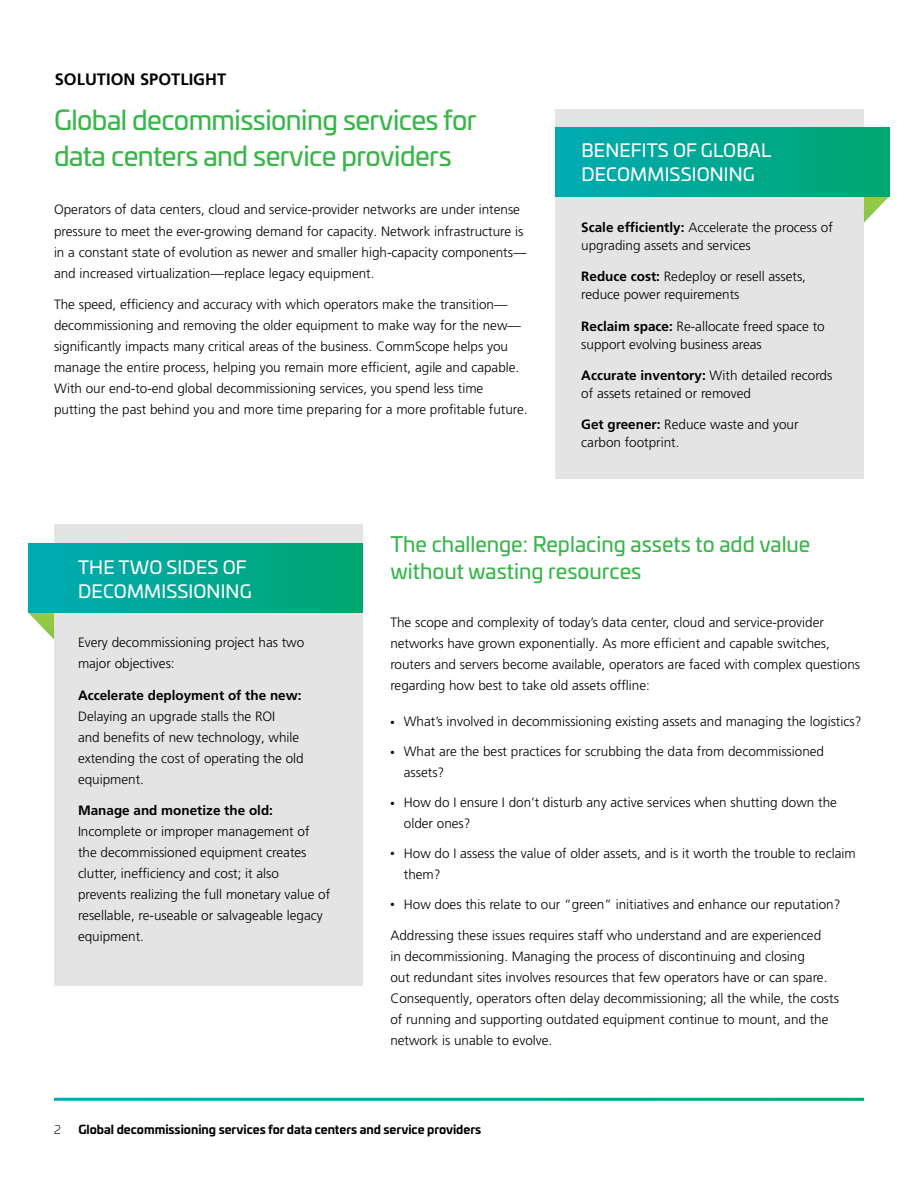
<style>
.page{position:relative;width:918px;height:1188px;background:#fff}
.page>*{position:absolute;margin:0;border:0;box-sizing:border-box;transform-origin:0 0}
.t1{font:27px/36px "Univia Pro";letter-spacing:-.02em;color:#39b54a}
.t2{font:21px/27px "Univia Pro";color:#39b54a}
.t3{font:18px/24px "Univia Pro";letter-spacing:.01em;color:#fff}
.t4{font:700 16.5px "Frutiger LT Pro";color:#000}
.t5{font:300 13.5px/21px "Frutiger LT Pro";color:#000}
.t6{font:700 13.5px "Frutiger LT Pro";color:#000}
.t7{font:700 12px "Univia Pro";color:#000}
.t8{font:300 12px "Univia Pro";color:#000}
.s1{font-weight:700}
</style>
<div class="page">
<svg style="left:864px;top:196px;width:25px;height:27px"></svg>
<div style="left:555px;top:109px;width:309px;height:369px;background:#e1e2e3"></div>
<div style="left:555px;top:127px;width:334px;height:69px;background:linear-gradient(to right,#00aab4,#00a76e)"></div>
<svg style="left:29px;top:612px;width:25px;height:28px"></svg>
<div style="left:54px;top:525px;width:309px;height:461px;background:#e1e2e3"></div>
<div style="left:29px;top:543px;width:334px;height:69px;background:linear-gradient(to right,#00aab4,#00a76e)"></div>
<p class="t4" style="left:55px;top:70px;width:173px">SOLUTION SPOTLIGHT</p>
<h1 class="t1" style="left:54px;top:101px;width:424px">Global decommissioning services for data centers and service providers</h1>
<p class="t5" style="left:54px;top:199px;width:474px">Operators of data centers, cloud and service-provider networks are under intense pressure to meet the ever-growing demand for capacity. Network infrastructure is in a constant state of evolution as newer and smaller high-capacity components— and increased virtualization—replace legacy equipment.</p>
<p class="t5" style="left:54px;top:294px;width:475px">The speed, efficiency and accuracy with which operators make the transition— decommissioning and removing the older equipment to make way for the new— significantly impacts many critical areas of the business. CommScope helps you manage the entire process, helping you remain more efficient, agile and capable.<br>With our end-to-end global decommissioning services, you spend less time putting the past behind you and more time preparing for a more profitable future.</p>
<h3 class="t3" style="left:581px;top:137px;width:192px">BENEFITS OF GLOBAL<br>DECOMMISSIONING</h3>
<p class="t5" style="left:581px;top:218px;width:253px;line-height:18px"><span class="s1">Scale efficiently:</span> Accelerate the process of upgrading assets and services</p>
<p class="t5" style="left:581px;top:267px;width:226px;line-height:18px"><span class="s1">Reduce cost:</span> Redeploy or resell assets, reduce power requirements</p>
<p class="t5" style="left:581px;top:317px;width:245px;line-height:18px"><span class="s1">Reclaim space:</span> Re-allocate freed space to support evolving business areas</p>
<p class="t5" style="left:581px;top:366px;width:253px;line-height:18px"><span class="s1">Accurate inventory:</span> With detailed records of assets retained or removed</p>
<p class="t5" style="left:581px;top:416px;width:219px;line-height:18px"><span class="s1">Get greener:</span> Reduce waste and your carbon footprint.</p>
<h3 class="t3" style="left:78px;top:555px;width:175px">THE TWO SIDES OF<br>DECOMMISSIONING</h3>
<p class="t5" style="left:78px;top:632px;width:228px">Every decommissioning project has two major objectives:</p>
<p class="t6" style="left:78px;top:687px;width:225px">Accelerate deployment of the new:</p>
<p class="t5" style="left:78px;top:706px;width:227px">Delaying an upgrade stalls the ROI<br>and benefits of new technology, while extending the cost of operating the old equipment.</p>
<p class="t6" style="left:78px;top:803px;width:197px">Manage and monetize the old:</p>
<p class="t5" style="left:78px;top:821px;width:254px">Incomplete or improper management of the decommissioned equipment creates clutter, inefficiency and cost; it also prevents realizing the full monetary value of resellable, re-useable or salvageable legacy equipment.</p>
<h2 class="t2" style="left:390px;top:530px;width:422px">The challenge: Replacing assets to add value without wasting resources</h2>
<p class="t5" style="left:390px;top:612px;width:471px">The scope and complexity of today’s data center, cloud and service-provider networks have grown exponentially. As more efficient and capable switches, routers and servers become available, operators are faced with complex questions regarding how best to take old assets offline:</p>
<p class="t5" style="left:390px;top:711px;width:473px">• What’s involved in decommissioning existing assets and managing the logistics?</p>
<p class="t5" style="left:404px;top:741px;width:422px;text-indent:-14px">• What are the best practices for scrubbing the data from decommissioned assets?</p>
<p class="t5" style="left:404px;top:792px;width:435px;text-indent:-14px">• How do I ensure I don’t disturb any active services when shutting down the older ones?</p>
<p class="t5" style="left:404px;top:843px;width:453px;text-indent:-14px">• How do I assess the value of older assets, and is it worth the trouble to reclaim them?</p>
<p class="t5" style="left:390px;top:894px;width:452px">• How does this relate to our “green” initiatives and enhance our reputation?</p>
<p class="t5" style="left:390px;top:925px;width:450px">Addressing these issues requires staff who understand and are experienced<br>in decommissioning. Managing the process of discontinuing and closing<br>out redundant sites involves resources that few operators have or can spare.<br>Consequently, operators often delay decommissioning; all the while, the costs of running and supporting outdated equipment continue to mount, and the network is unable to evolve.</p>
<p class="t8" style="left:54px;top:1121px;width:8px">2</p>
<p class="t7" style="left:78px;top:1120px;width:404px">Global decommissioning services for data centers and service providers</p>
</div>
